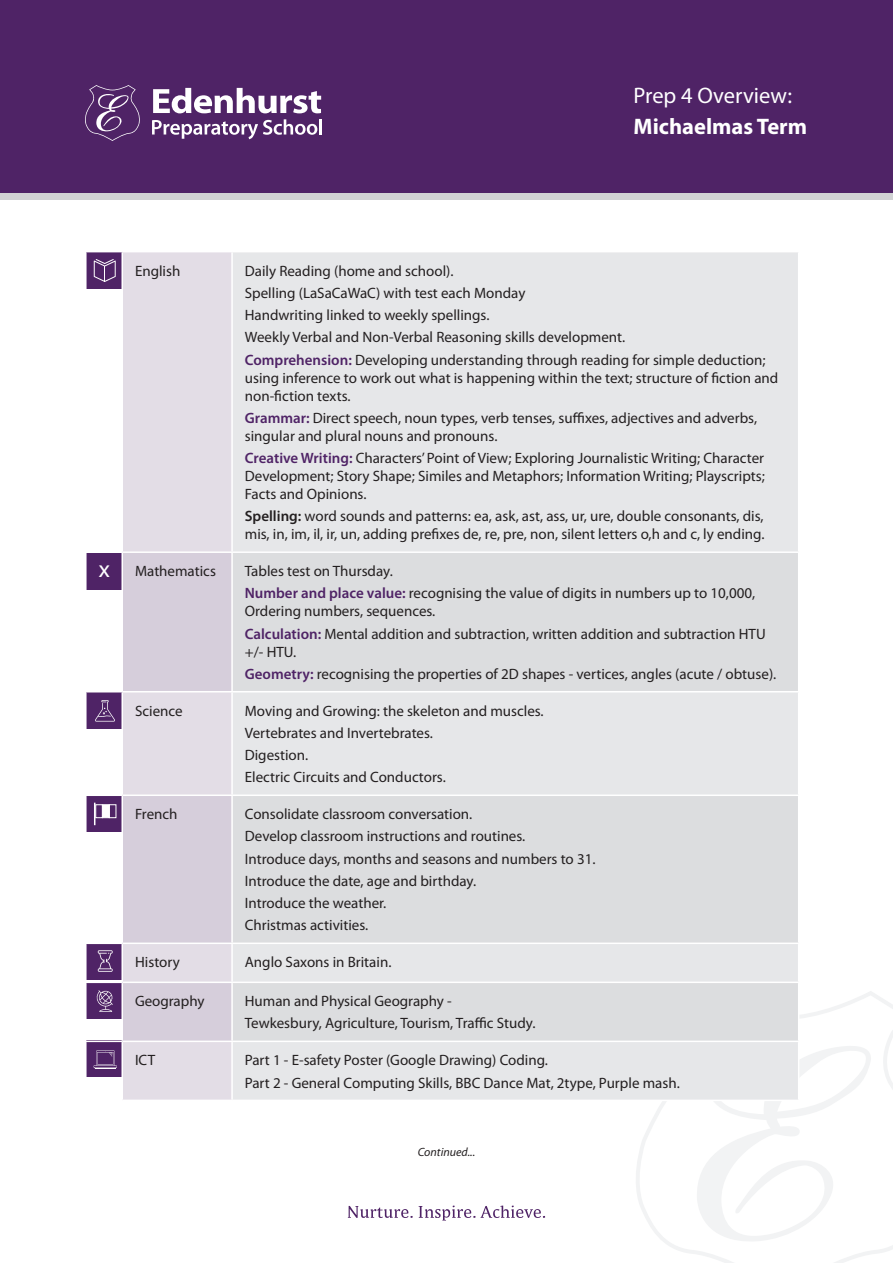
<style>
.page{position:relative;width:893px;height:1263px;background:#fff}
.page>*{position:absolute;margin:0;border:0;box-sizing:border-box;transform-origin:0 0}
.t1{font:24px "Myriad Pro";color:#fff}
.t2{font:22.5px "Myriad Pro";color:#fff}
.t3{font:700 22.5px "Myriad Pro";color:#fff}
.t4{font:15px/22.2px "Myriad Pro";color:#231f20}
.t5{font:italic 12px "Myriad Pro";color:#231f20}
.s1{font-weight:600;color:#4f2366}
.s2{font-weight:600}
</style>
<div class="page">
<div style="left:86px;top:252px;width:37px;height:37px;background:#4f2366"></div>
<svg style="left:94px;top:259px;width:22px;height:23px"></svg>
<div style="left:86px;top:553px;width:37px;height:37px;background:#4f2366"></div>
<div style="left:86px;top:692px;width:37px;height:37px;background:#4f2366"></div>
<svg style="left:95px;top:700px;width:20px;height:21px"></svg>
<div style="left:86px;top:795px;width:37px;height:37px;background:#4f2366"></div>
<div style="left:95px;top:804px;width:8px;height:14px;border:1px solid #fff"></div>
<div style="left:102px;top:804px;width:8px;height:14px;background:#fff;border:1px solid #fff"></div>
<div style="left:109px;top:804px;width:7px;height:14px;border:1px solid #fff"></div>
<svg style="left:94px;top:803px;width:1px;height:22px"></svg>
<div style="left:86px;top:943px;width:37px;height:36px;background:#4f2366"></div>
<svg style="left:98px;top:950px;width:15px;height:22px"></svg>
<div style="left:86px;top:982px;width:37px;height:37px;background:#4f2366"></div>
<svg style="left:96px;top:990px;width:17px;height:22px"></svg>
<div style="left:86px;top:1040px;width:37px;height:37px;background:#4f2366"></div>
<svg style="left:94px;top:1050px;width:23px;height:19px"></svg>
<div style="left:0;top:0;width:893px;height:198px;background:#4f2366"></div>
<svg style="left:85px;top:85px;width:55px;height:56px"></svg>
<svg style="left:153px;top:88px;width:168px;height:25px"></svg>
<svg style="left:152px;top:119px;width:165px;height:20px"></svg>
<hr style="left:319px;top:119px;width:3px;height:16px;background:#fff">
<svg style="left:636px;top:991px;width:257px;height:272px"></svg>
<svg style="left:695px;top:1031px;width:176px;height:212px"></svg>
<svg style="left:348px;top:1206px;width:65px;height:12px"></svg>
<svg style="left:419px;top:1205px;width:126px;height:15px"></svg>
<div style="left:0;top:193px;width:893px;height:7px;background:#d1d2d4"></div>
<div style="left:123px;top:252px;width:108px;height:847px;background:#e3dde6"></div>
<div style="left:233px;top:252px;width:565px;height:847px;background:#e6e7e9"></div>
<svg style="left:123px;top:553px;width:108px;height:487px;background:#d9d2de"></svg>
<svg style="left:233px;top:553px;width:565px;height:487px;background:#dedfe1"></svg>
<hr style="left:85px;top:252px;width:2px;height:299px;background:#fff">
<hr style="left:121px;top:252px;width:2px;height:299px;background:#fff">
<hr style="left:85px;top:553px;width:2px;height:138px;background:#fff">
<hr style="left:122px;top:551px;width:110px;height:2px;background:#fff">
<hr style="left:121px;top:553px;width:2px;height:138px;background:#fff">
<hr style="left:232px;top:551px;width:567px;height:2px;background:#fff">
<hr style="left:85px;top:692px;width:2px;height:102px;background:#fff">
<hr style="left:122px;top:691px;width:110px;height:1px;background:#fff">
<hr style="left:121px;top:692px;width:2px;height:102px;background:#fff">
<hr style="left:232px;top:691px;width:567px;height:1px;background:#fff">
<hr style="left:85px;top:794px;width:37px;height:2px;background:#fff">
<hr style="left:85px;top:796px;width:2px;height:146px;background:#fff">
<hr style="left:122px;top:794px;width:110px;height:2px;background:#fff">
<hr style="left:121px;top:796px;width:2px;height:146px;background:#fff">
<hr style="left:232px;top:794px;width:567px;height:2px;background:#fff">
<hr style="left:85px;top:942px;width:37px;height:2px;background:#fff">
<hr style="left:85px;top:944px;width:2px;height:37px;background:#fff">
<hr style="left:122px;top:942px;width:110px;height:2px;background:#fff">
<hr style="left:121px;top:944px;width:2px;height:37px;background:#fff">
<hr style="left:232px;top:942px;width:567px;height:2px;background:#fff">
<hr style="left:85px;top:981px;width:37px;height:2px;background:#fff">
<hr style="left:85px;top:983px;width:2px;height:57px;background:#fff">
<hr style="left:122px;top:981px;width:110px;height:2px;background:#fff">
<hr style="left:121px;top:983px;width:2px;height:57px;background:#fff">
<hr style="left:232px;top:981px;width:567px;height:2px;background:#fff">
<hr style="left:798px;top:983px;width:1px;height:57px;background:#fff">
<hr style="left:85px;top:1040px;width:37px;height:2px;background:#fff">
<hr style="left:85px;top:1042px;width:2px;height:57px;background:#fff">
<hr style="left:122px;top:1040px;width:110px;height:2px;background:#fff">
<hr style="left:121px;top:1042px;width:2px;height:57px;background:#fff">
<hr style="left:232px;top:1040px;width:567px;height:2px;background:#fff">
<hr style="left:798px;top:1042px;width:1px;height:57px;background:#fff">
<hr style="left:232px;top:1099px;width:567px;height:2px;background:#fff">
<h2 class="t2" style="left:634px;top:82px;width:160px">Prep 4 Overview:</h2>
<h2 class="t3" style="left:634px;top:112px;width:175px">Michaelmas Term</h2>
<h1 class="t1" style="left:99px;top:554px;width:13px">x</h1>
<p class="t4" style="left:135px;top:259px;width:47px">English</p>
<p class="t4" style="left:245px;top:259px;width:522px">Daily Reading (home and school).<br>Spelling (LaSaCaWaC) with test each Monday<br>Handwriting linked to weekly spellings.<br>Weekly Verbal and Non-Verbal Reasoning skills development.<br><span class="s1">Comprehension:</span> Developing understanding through reading for simple deduction;</p>
<p class="t4" style="left:245px;top:368px;width:535px;line-height:18px">using inference to work out what is happening within the text; structure of fiction and non-fiction texts.</p>
<p class="t4" style="left:245px;top:409px;width:514px;line-height:18px"><span class="s1">Grammar:</span> Direct speech, noun types, verb tenses, suffixes, adjectives and adverbs, singular and plural nouns and pronouns.</p>
<p class="t4" style="left:245px;top:449px;width:522px;line-height:18px;text-align:justify"><span class="s1">Creative Writing:</span> Characters’ Point of View; Exploring Journalistic Writing; Character Development; Story Shape; Similes and Metaphors; Information Writing; Playscripts; Facts and Opinions.</p>
<p class="t4" style="left:245px;top:507px;width:521px;line-height:18px"><span class="s2">Spelling:</span> word sounds and patterns: ea, ask, ast, ass, ur, ure, double consonants, dis, mis, in, im, il, ir, un, adding prefixes de, re, pre, non, silent letters o,h and c, ly ending.</p>
<p class="t4" style="left:135px;top:560px;width:82px">Mathematics</p>
<p class="t4" style="left:245px;top:560px;width:512px">Tables test on Thursday.<br><span class="s1">Number and place value:</span> recognising the value of digits in numbers up to 10,000,</p>
<p class="t4" style="left:245px;top:600px;width:522px">Ordering numbers, sequences.<br><span class="s1">Calculation:</span> Mental addition and subtraction, written addition and subtraction HTU</p>
<p class="t4" style="left:245px;top:640px;width:533px">+/- HTU.<br><span class="s1">Geometry:</span> recognising the properties of 2D shapes - vertices, angles (acute / obtuse).</p>
<p class="t4" style="left:135px;top:699px;width:49px">Science</p>
<p class="t4" style="left:245px;top:699px;width:300px">Moving and Growing: the skeleton and muscles.<br>Vertebrates and Invertebrates.<br>Digestion.<br>Electric Circuits and Conductors.</p>
<p class="t4" style="left:135px;top:803px;width:44px">French</p>
<p class="t4" style="left:245px;top:803px;width:352px">Consolidate classroom conversation.<br>Develop classroom instructions and routines.<br>Introduce days, months and seasons and numbers to 31.<br>Introduce the date, age and birthday.<br>Introduce the weather.<br>Christmas activities.</p>
<p class="t4" style="left:135px;top:951px;width:46px">History</p>
<p class="t4" style="left:245px;top:951px;width:148px">Anglo Saxons in Britain.</p>
<p class="t4" style="left:135px;top:990px;width:71px">Geography</p>
<p class="t4" style="left:245px;top:990px;width:292px">Human and Physical Geography -<br>Tewkesbury, Agriculture, Tourism, Traffic Study.</p>
<p class="t4" style="left:135px;top:1049px;width:22px">ICT</p>
<p class="t4" style="left:245px;top:1049px;width:436px">Part 1 - E-safety Poster (Google Drawing) Coding.<br>Part 2 - General Computing Skills, BBC Dance Mat, 2type, Purple mash.</p>
<p class="t5" style="left:418px;top:1144px;width:59px">Continued...</p>
</div>
